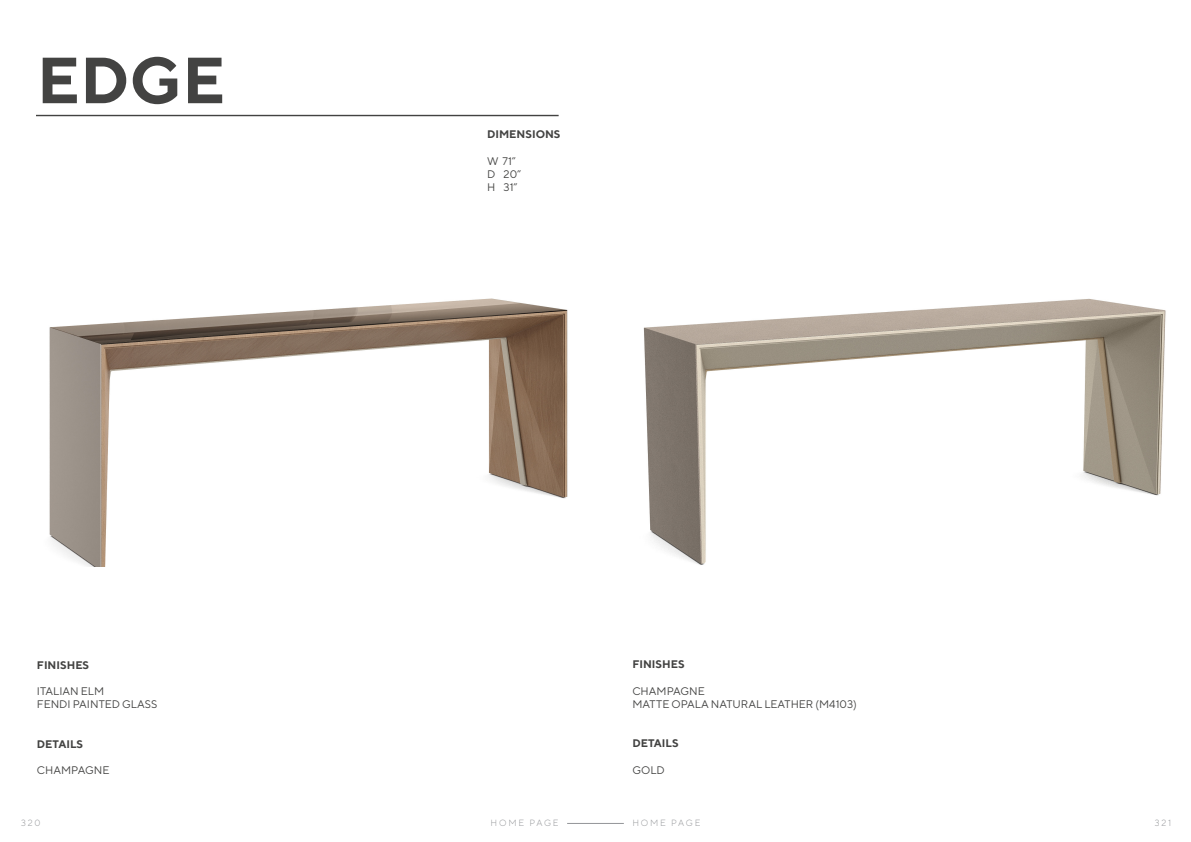
<style>
.page{position:relative;width:1191px;height:842px;background:#fff}
.page>*{position:absolute;margin:0;border:0;box-sizing:border-box;transform-origin:0 0}
.t1{font:700 65px "TT Norms";color:#434342}
.t2{font:11px/13.2px "TT Norms";color:#434342}
.t3{font:700 11px "TT Norms";color:#434342}
.t4{font:300 9px "TT Norms";letter-spacing:.2em;color:#939598}
</style>
<div class="page">
<div style="left:36px;top:115px;width:522px;height:1px;border:1px solid #434342"></div>
<img style="left:49px;top:298px;width:1117px;height:268px">
<hr style="left:567px;top:823px;width:57px;height:1px;background:#939598">
<h1 class="t1" style="left:37px;top:39px;width:190px">EDGE</h1>
<p class="t3" style="left:37px;top:658px;width:54px">FINISHES</p>
<p class="t2" style="left:37px;top:684px;width:122px">ITALIAN ELM<br>FENDI PAINTED GLASS</p>
<p class="t3" style="left:37px;top:737px;width:48px">DETAILS</p>
<p class="t2" style="left:37px;top:763px;width:74px">CHAMPAGNE</p>
<p class="t3" style="left:487px;top:128px;width:75px">DIMENSIONS</p>
<p class="t2" style="left:487px;top:154px;width:36px">W 71”<br>D 20”<br>H 31”</p>
<p class="t3" style="left:632px;top:657px;width:54px">FINISHES</p>
<p class="t2" style="left:632px;top:684px;width:226px">CHAMPAGNE<br>MATTE OPALA NATURAL LEATHER (M4103)</p>
<p class="t3" style="left:632px;top:737px;width:48px">DETAILS</p>
<p class="t2" style="left:632px;top:763px;width:34px">GOLD</p>
<p class="t4" style="left:21px;top:818px;width:21px">320</p>
<p class="t4" style="left:490px;top:818px;width:69px">HOME PAGE</p>
<p class="t4" style="left:632px;top:818px;width:69px">HOME PAGE</p>
<p class="t4" style="left:1154px;top:818px;width:18px">321</p>
</div>
